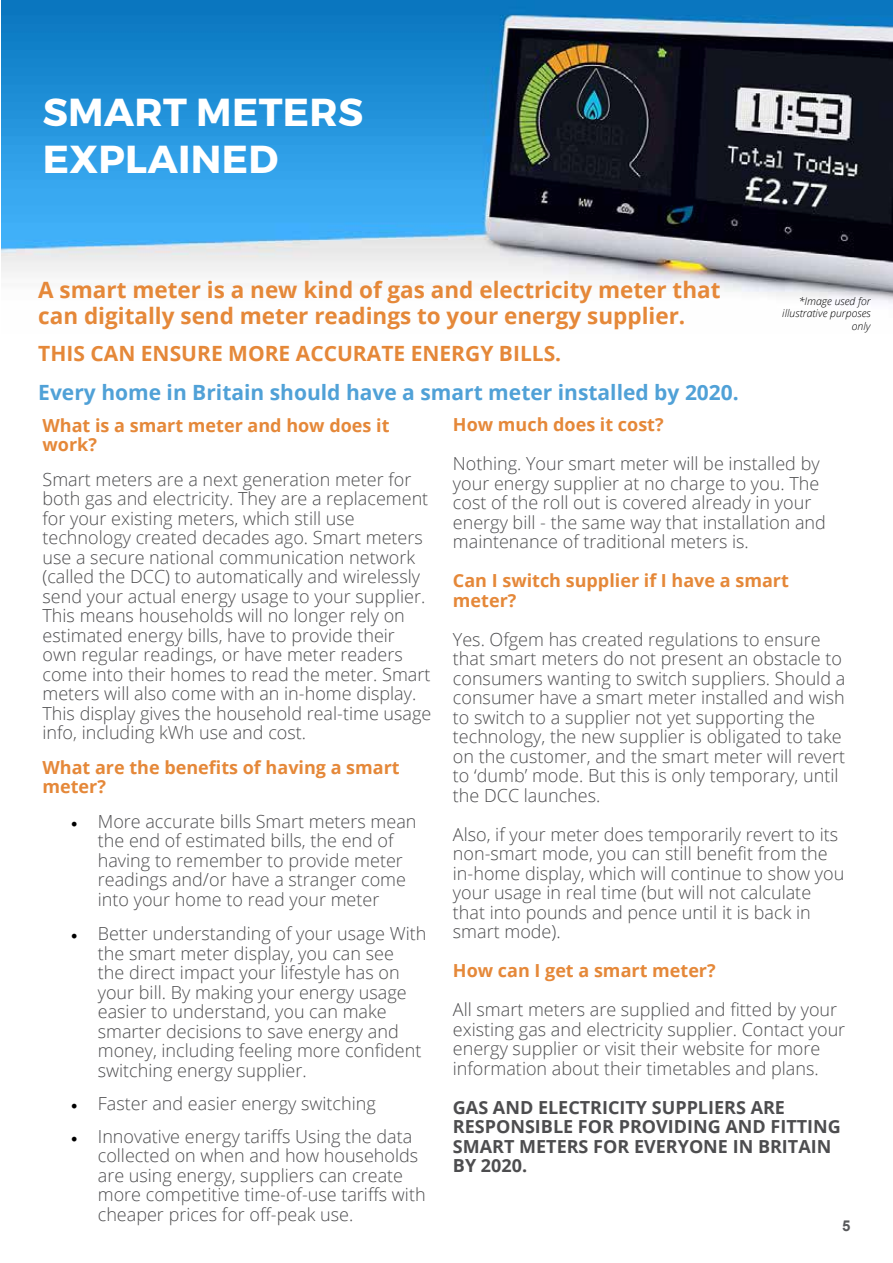
<style>
.page{position:relative;width:893px;height:1263px;background:#fff}
.page>*{position:absolute;margin:0;border:0;box-sizing:border-box;transform-origin:0 0}
.t1{font:700 39px/46.8px "Montserrat";letter-spacing:.01em;color:#fff}
.t2{font:700 22.5px/25.5px "Open Sans";color:#e58839}
.t3{font:700 21px "Open Sans";color:#50a1d7}
.t4{font:700 21px "Open Sans";color:#e58839}
.t5{font:300 18px/19.5px "Open Sans";color:#4d4d4f}
.t6{font:700 18px/19.5px "Open Sans";color:#e58839}
.t7{font:700 18px/19.5px "Open Sans";color:#4d4d4f}
.t8{font:700 15px "Arial";color:#58595b}
.t9{font:italic 300 10.5px/12.6px "Open Sans";color:#000;text-align:right}
.s1{font-family:"Minion Pro";font-weight:400;color:#000}
</style>
<div class="page">
<img style="left:1px;top:0;width:892px;height:303px">
<h1 class="t1" style="left:43px;top:89px;width:322px">SMART METERS<br>EXPLAINED</h1>
<p class="t2" style="left:38px;top:277px;width:684px">A smart meter is a new kind of gas and electricity meter that can digitally send meter readings to your energy supplier.</p>
<p class="t4" style="left:38px;top:339px;width:524px">THIS CAN ENSURE MORE ACCURATE ENERGY BILLS.</p>
<p class="t3" style="left:38px;top:378px;width:702px">Every home in Britain should have a smart meter installed by 2020.</p>
<p class="t9" style="left:782px;top:294px;width:90px">*Image used for illustrative purposes only</p>
<p class="t6" style="left:43px;top:415px;width:348px">What is a smart meter and how does it work?</p>
<p class="t5" style="left:43px;top:469px;width:390px">Smart meters are a next generation meter for both gas and electricity. They are a replacement for your existing meters, which still use technology created decades ago. Smart meters use a secure national communication network (called the DCC) to automatically and wirelessly send your actual energy usage to your supplier.<br>This means households will no longer rely on estimated energy bills, have to provide their own regular readings, or have meter readers come into their homes to read the meter. Smart meters will also come with an in-home display.<br>This display gives the household real-time usage info, including kWh use and cost.</p>
<p class="t6" style="left:43px;top:757px;width:359px">What are the benefits of having a smart meter?</p>
<p class="t5" style="left:98px;top:811px;width:320px;text-indent:-27px"><span class="s1">•</span> More accurate bills Smart meters mean the end of estimated bills, the end of having to remember to provide meter readings and/or have a stranger come into your home to read your meter</p>
<p class="t5" style="left:98px;top:923px;width:330px;text-indent:-27px"><span class="s1">•</span> Better understanding of your usage With the smart meter display, you can see<br>the direct impact your lifestyle has on your bill. By making your energy usage easier to understand, you can make smarter decisions to save energy and money, including feeling more confident switching energy supplier.</p>
<p class="t5" style="left:71px;top:1093px;width:307px"><span class="s1">•</span> Faster and easier energy switching</p>
<p class="t5" style="left:98px;top:1126px;width:329px;text-indent:-27px"><span class="s1">•</span> Innovative energy tariffs Using the data collected on when and how households are using energy, suppliers can create more competitive time-of-use tariffs with cheaper prices for off-peak use.</p>
<p class="t6" style="left:453px;top:415px;width:212px">How much does it cost?</p>
<p class="t5" style="left:453px;top:454px;width:374px">Nothing. Your smart meter will be installed by your energy supplier at no charge to you. The cost of the roll out is covered already in your energy bill - the same way that installation and maintenance of traditional meters is.</p>
<p class="t6" style="left:453px;top:571px;width:337px">Can I switch supplier if I have a smart meter?</p>
<p class="t5" style="left:453px;top:629px;width:394px">Yes. Ofgem has created regulations to ensure that smart meters do not present an obstacle to consumers wanting to switch suppliers. Should a consumer have a smart meter installed and wish to switch to a supplier not yet supporting the technology, the new supplier is obligated to take on the customer, and the smart meter will revert to ‘dumb’ mode. But this is only temporary, until the DCC launches.</p>
<p class="t5" style="left:453px;top:824px;width:393px">Also, if your meter does temporarily revert to its non-smart mode, you can still benefit from the in-home display, which will continue to show you your usage in real time (but will not calculate that into pounds and pence until it is back in smart mode).</p>
<p class="t6" style="left:453px;top:961px;width:264px">How can I get a smart meter?</p>
<p class="t5" style="left:453px;top:1000px;width:394px">All smart meters are supplied and fitted by your existing gas and electricity supplier. Contact your energy supplier or visit their website for more information about their timetables and plans.</p>
<p class="t7" style="left:453px;top:1097px;width:389px">GAS AND ELECTRICITY SUPPLIERS ARE<br>RESPONSIBLE FOR PROVIDING AND FITTING<br>SMART METERS FOR EVERYONE IN BRITAIN<br>BY 2020.</p>
<p class="t8" style="left:842px;top:1216px;width:10px">5</p>
</div>
